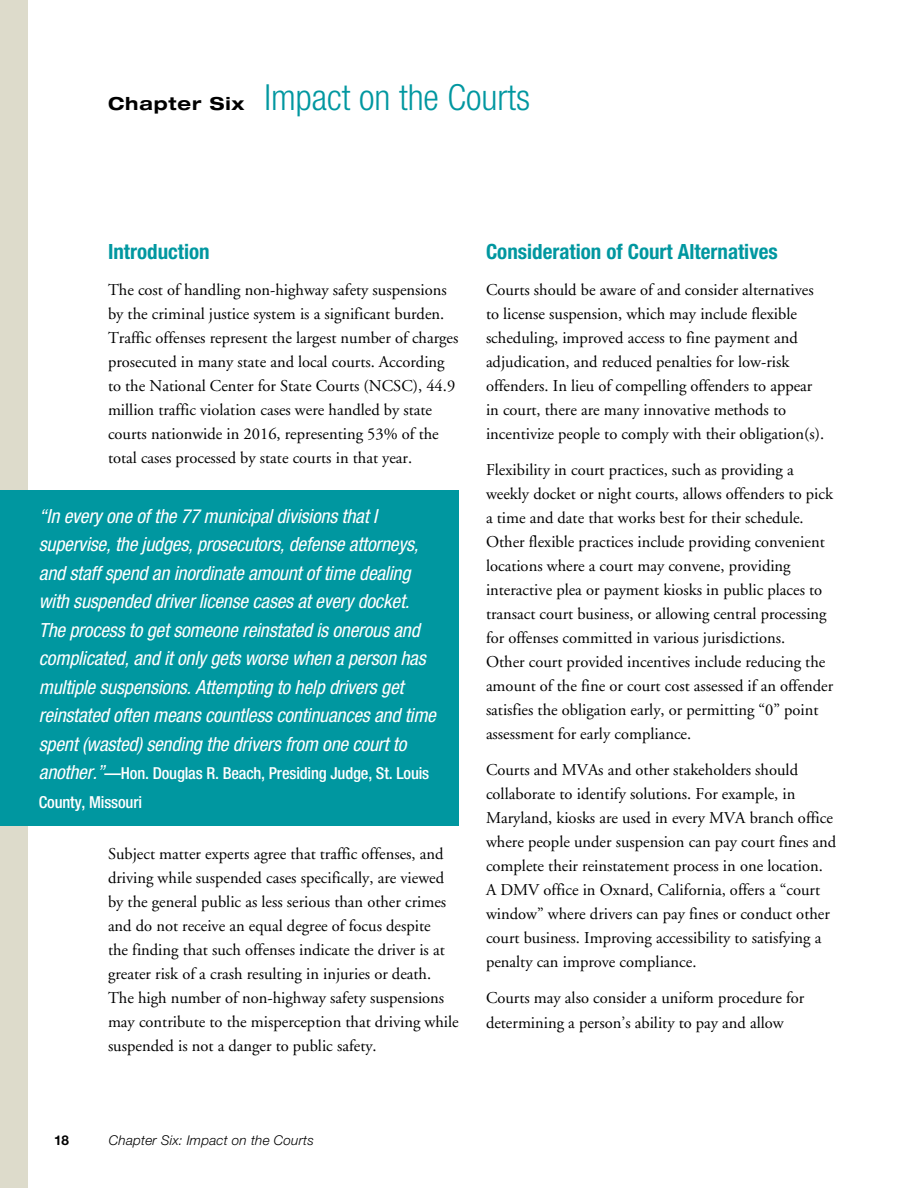
<style>
.page{position:relative;width:918px;height:1188px;background:#fff}
.page>*{position:absolute;margin:0;border:0;box-sizing:border-box;transform-origin:0 0}
.t1{font:300 condensed 36px "Helvetica Neue";color:#0097a0}
.t2{font:700 condensed 21px "Helvetica Neue";color:#0097a0}
.t3{font:italic condensed 19.5px/28.5px "Helvetica Neue";letter-spacing:-.01em;color:#fff}
.t4{font:16.5px/24px "Adobe Garamond";color:#000}
.t5{font:500 condensed 16.5px/28.5px "Helvetica Neue";letter-spacing:-.01em;color:#fff}
.t6{font:italic 300 13.5px "Helvetica Neue";letter-spacing:.015em;color:#000}
.t7{font:700 13.5px "Helvetica Neue";color:#000}
.s1{font-weight:700;font-stretch:expanded;font-size:18px;color:#000}
.s2{font-weight:400;font-style:italic;font-size:19.5px}
</style>
<div class="page">
<div style="left:0;top:0;width:27px;height:1188px;background:#dddbcb"></div>
<div style="left:0;top:490px;width:459px;height:335px;background:#0097a0"></div>
<h1 class="t1" style="left:108px;top:76px;width:424px"><span class="s1">Chapter Six</span> Impact on the Courts</h1>
<p class="t2" style="left:108px;top:239px;width:103px">Introduction</p>
<p class="t4" style="left:108px;top:278px;width:352px">The cost of handling non-highway safety suspensions by the criminal justice system is a significant burden.<br>Traffic offenses represent the largest number of charges prosecuted in many state and local courts. According to the National Center for State Courts (NCSC), 44.9 million traffic violation cases were handled by state courts nationwide in 2016, representing 53% of the total cases processed by state courts in that year.</p>
<p class="t3" style="left:39px;top:501px;width:399px">“In every one of the 77 municipal divisions that I supervise, the judges, prosecutors, defense attorneys, and staff spend an inordinate amount of time dealing with suspended driver license cases at every docket.<br>The process to get someone reinstated is onerous and complicated, and it only gets worse when a person has multiple suspensions. Attempting to help drivers get reinstated often means countless continuances and time spent (wasted) sending the drivers from one court to</p>
<p class="t5" style="left:39px;top:759px;width:392px"><span class="s2">another.”</span>—Hon. Douglas R. Beach, Presiding Judge, St. Louis<br>County, Missouri</p>
<p class="t4" style="left:108px;top:843px;width:352px">Subject matter experts agree that traffic offenses, and driving while suspended cases specifically, are viewed by the general public as less serious than other crimes and do not receive an equal degree of focus despite<br>the finding that such offenses indicate the driver is at greater risk of a crash resulting in injuries or death.<br>The high number of non-highway safety suspensions may contribute to the misperception that driving while suspended is not a danger to public safety.</p>
<p class="t2" style="left:486px;top:239px;width:293px">Consideration of Court Alternatives</p>
<p class="t4" style="left:486px;top:278px;width:337px">Courts should be aware of and consider alternatives to license suspension, which may include flexible scheduling, improved access to fine payment and adjudication, and reduced penalties for low-risk offenders. In lieu of compelling offenders to appear in court, there are many innovative methods to incentivize people to comply with their obligation(s).</p>
<p class="t4" style="left:486px;top:459px;width:349px">Flexibility in court practices, such as providing a weekly docket or night courts, allows offenders to pick a time and date that works best for their schedule.<br>Other flexible practices include providing convenient locations where a court may convene, providing interactive plea or payment kiosks in public places to transact court business, or allowing central processing for offenses committed in various jurisdictions.<br>Other court provided incentives include reducing the amount of the fine or court cost assessed if an offender satisfies the obligation early, or permitting “0” point assessment for early compliance.</p>
<p class="t4" style="left:486px;top:759px;width:352px">Courts and MVAs and other stakeholders should collaborate to identify solutions. For example, in Maryland, kiosks are used in every MVA branch office where people under suspension can pay court fines and complete their reinstatement process in one location.<br>A DMV office in Oxnard, California, offers a “court window” where drivers can pay fines or conduct other court business. Improving accessibility to satisfying a penalty can improve compliance.</p>
<p class="t4" style="left:486px;top:987px;width:320px">Courts may also consider a uniform procedure for determining a person’s ability to pay and allow</p>
<p class="t7" style="left:54px;top:1132px;width:17px">18</p>
<p class="t6" style="left:109px;top:1132px;width:207px">Chapter Six: Impact on the Courts</p>
</div>
